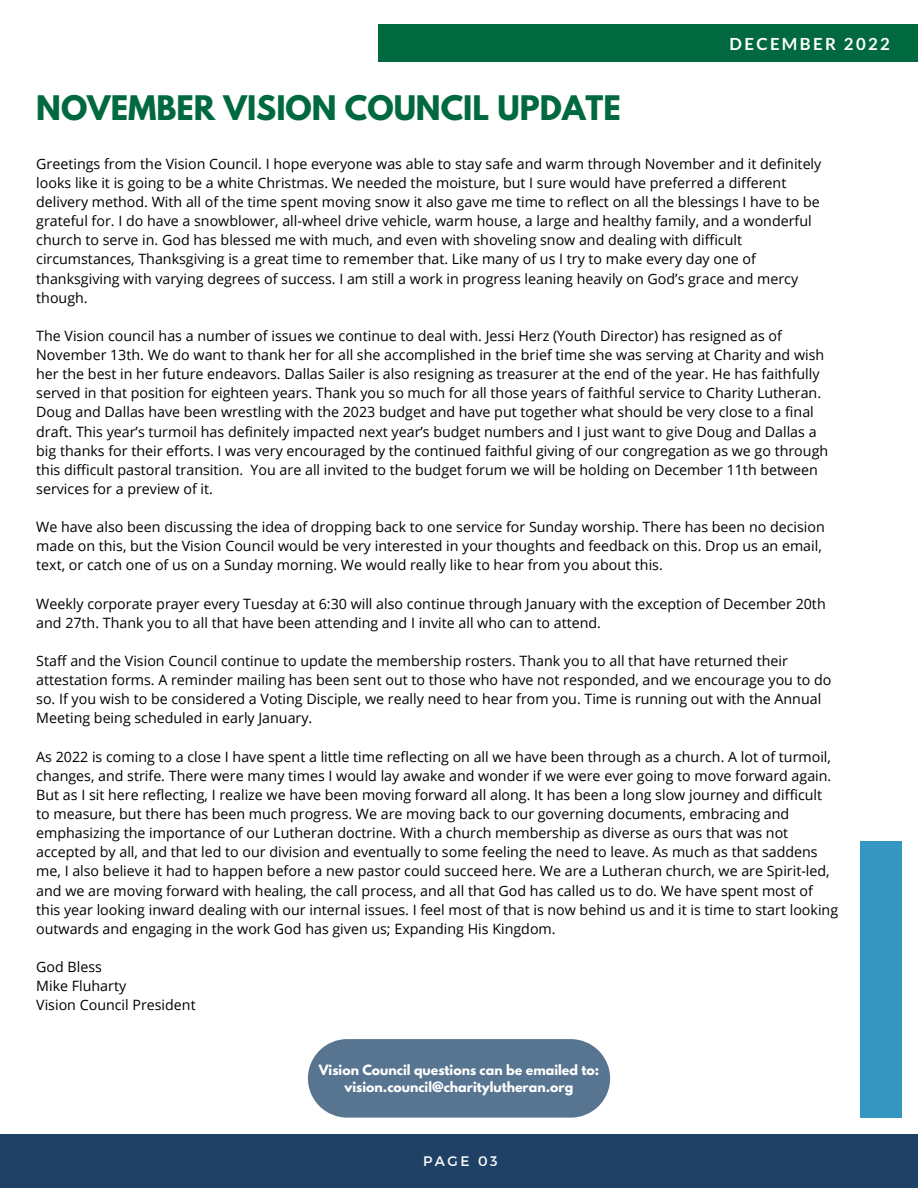
<style>
.page{position:relative;width:918px;height:1188px;background:#fff}
.page>*{position:absolute;margin:0;border:0;box-sizing:border-box;transform-origin:0 0}
.t1{font:700 30px "League Spartan";color:#00693f}
.t2{font:700 16.8px "Lato";letter-spacing:.14em;color:#fff}
.t3{font:14.25px/19.2px "Open Sans";color:#000}
.t4{font:13.8px "Montserrat";letter-spacing:.18em;color:#fff}
.t5{font:700 12.6px/17px "League Spartan";color:#fff;text-align:center}
</style>
<div class="page">
<div style="left:860px;top:841px;width:42px;height:277px;background:#3597c1"></div>
<svg style="left:308px;top:1039px;width:302px;height:79px;background:#617d96"></svg>
<div style="left:378px;top:25px;width:540px;height:37px;background:#00693f"></div>
<div style="left:0;top:1134px;width:918px;height:54px;background:#1f4165"></div>
<h1 class="t1" style="left:36px;top:93px;width:586px">NOVEMBER VISION COUNCIL UPDATE</h1>
<p class="t2" style="left:730px;top:34px;width:162px">DECEMBER 2022</p>
<p class="t3" style="left:36px;top:154px;width:787px">Greetings from the Vision Council. I hope everyone was able to stay safe and warm through November and it definitely looks like it is going to be a white Christmas. We needed the moisture, but I sure would have preferred a different delivery method. With all of the time spent moving snow it also gave me time to reflect on all the blessings I have to be grateful for. I do have a snowblower, all-wheel drive vehicle, warm house, a large and healthy family, and a wonderful church to serve in. God has blessed me with much, and even with shoveling snow and dealing with difficult circumstances, Thanksgiving is a great time to remember that. Like many of us I try to make every day one of thanksgiving with varying degrees of success. I am still a work in progress leaning heavily on God’s grace and mercy though.</p>
<p class="t3" style="left:36px;top:326px;width:793px">The Vision council has a number of issues we continue to deal with. Jessi Herz (Youth Director) has resigned as of November 13th. We do want to thank her for all she accomplished in the brief time she was serving at Charity and wish her the best in her future endeavors. Dallas Sailer is also resigning as treasurer at the end of the year. He has faithfully served in that position for eighteen years. Thank you so much for all those years of faithful service to Charity Lutheran.<br>Doug and Dallas have been wrestling with the 2023 budget and have put together what should be very close to a final draft. This year’s turmoil has definitely impacted next year’s budget numbers and I just want to give Doug and Dallas a big thanks for their efforts. I was very encouraged by the continued faithful giving of our congregation as we go through this difficult pastoral transition. You are all invited to the budget forum we will be holding on December 11th between services for a preview of it.</p>
<p class="t3" style="left:36px;top:517px;width:790px">We have also been discussing the idea of dropping back to one service for Sunday worship. There has been no decision made on this, but the Vision Council would be very interested in your thoughts and feedback on this. Drop us an email, text, or catch one of us on a Sunday morning. We would really like to hear from you about this.</p>
<p class="t3" style="left:36px;top:593px;width:791px">Weekly corporate prayer every Tuesday at 6:30 will also continue through January with the exception of December 20th and 27th. Thank you to all that have been attending and I invite all who can to attend.</p>
<p class="t3" style="left:36px;top:651px;width:797px">Staff and the Vision Council continue to update the membership rosters. Thank you to all that have returned their attestation forms. A reminder mailing has been sent out to those who have not responded, and we encourage you to do so. If you wish to be considered a Voting Disciple, we really need to hear from you. Time is running out with the Annual Meeting being scheduled in early January.</p>
<p class="t3" style="left:36px;top:746px;width:803px">As 2022 is coming to a close I have spent a little time reflecting on all we have been through as a church. A lot of turmoil, changes, and strife. There were many times I would lay awake and wonder if we were ever going to move forward again.<br>But as I sit here reflecting, I realize we have been moving forward all along. It has been a long slow journey and difficult to measure, but there has been much progress. We are moving back to our governing documents, embracing and emphasizing the importance of our Lutheran doctrine. With a church membership as diverse as ours that was not accepted by all, and that led to our division and eventually to some feeling the need to leave. As much as that saddens me, I also believe it had to happen before a new pastor could succeed here. We are a Lutheran church, we are Spirit-led, and we are moving forward with healing, the call process, and all that God has called us to do. We have spent most of this year looking inward dealing with our internal issues. I feel most of that is now behind us and it is time to start looking outwards and engaging in the work God has given us; Expanding His Kingdom.</p>
<p class="t3" style="left:36px;top:957px;width:161px">God Bless<br>Mike Fluharty<br>Vision Council President</p>
<p class="t5" style="left:319px;top:1063px;width:282px">Vision Council questions can be emailed to: vision.council@charitylutheran.org</p>
<p class="t4" style="left:423px;top:1153px;width:76px">PAGE 03</p>
</div>
